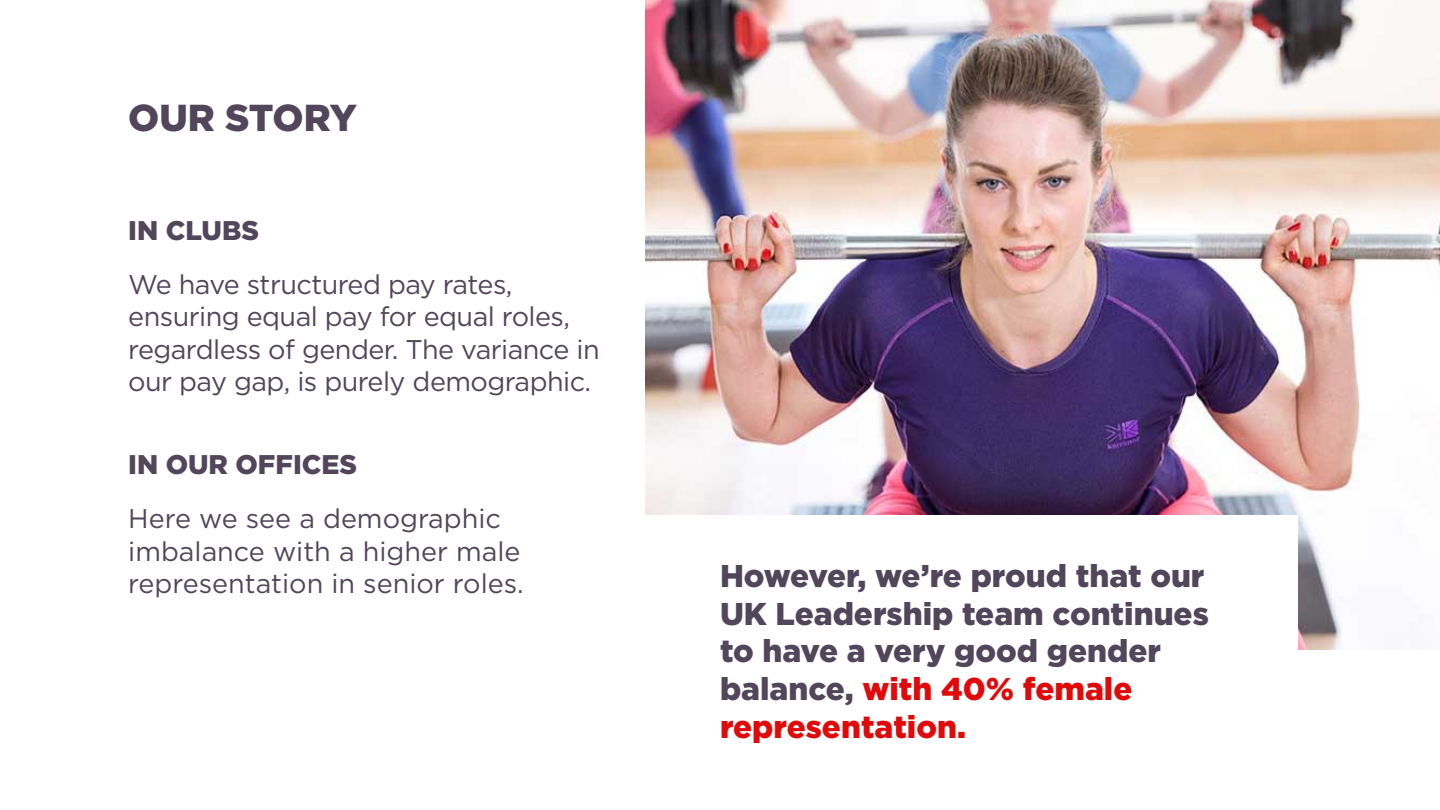
<style>
.page{position:relative;width:1440px;height:810px;background:#fff}
.page>*{position:absolute;margin:0;border:0;box-sizing:border-box;transform-origin:0 0}
.t1{font:900 37.5px "Gotham";letter-spacing:-.01em;color:#51465a}
.t2{font:900 31.5px/37.8px "Gotham";color:#51465a}
.t3{font:27px/32.4px "Gotham";letter-spacing:-.02em;color:#51465a}
.t4{font:27px/32.4px "Gotham";color:#51465a}
.t5{font:900 27px "Gotham";color:#51465a}
.s1{color:#e10a0a}
</style>
<div class="page">
<img style="left:646px;top:0;width:794px;height:650px">
<div style="left:626px;top:515px;width:672px;height:248px;background:#fff"></div>
<h1 class="t1" style="left:128px;top:92px;width:230px">OUR STORY</h1>
<p class="t5" style="left:128px;top:212px;width:132px">IN CLUBS</p>
<p class="t3" style="left:128px;top:268px;width:473px">We have structured pay rates, ensuring equal pay for equal roles, regardless of gender. The variance in our pay gap, is purely demographic.</p>
<p class="t5" style="left:128px;top:446px;width:230px">IN OUR OFFICES</p>
<p class="t4" style="left:128px;top:502px;width:397px">Here we see a demographic imbalance with a higher male representation in senior roles.</p>
<p class="t2" style="left:720px;top:557px;width:490px">However, we’re proud that our<br>UK Leadership team continues to have a very good gender balance, <span class="s1">with 40% female representation.</span></p>
</div>
